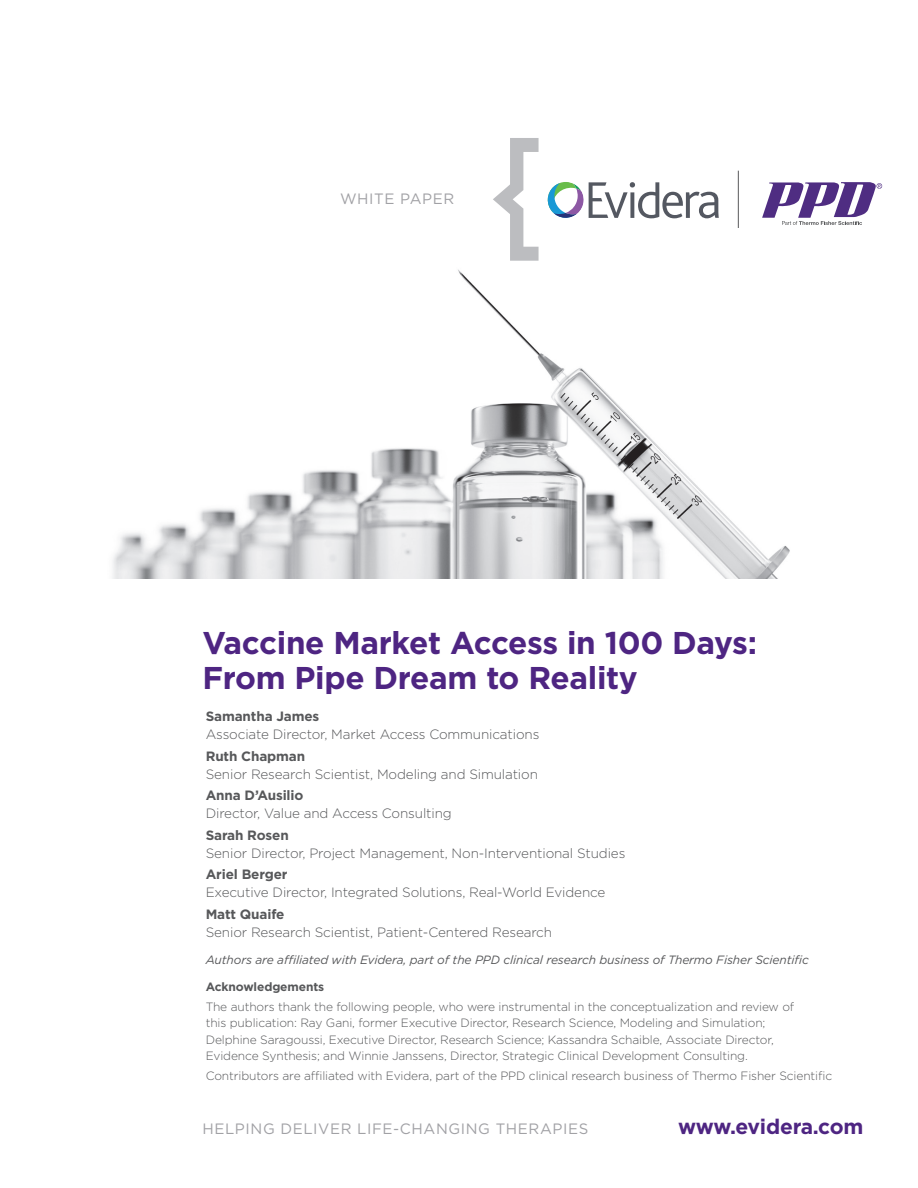
<style>
.page{position:relative;width:918px;height:1188px;background:#fff}
.page>*{position:absolute;margin:0;border:0;box-sizing:border-box;transform-origin:0 0}
.t1{font:700 31.5px/34.5px "Gotham";letter-spacing:-.01em;color:#4e2582}
.t2{font:700 21px "Gotham";letter-spacing:-.015em;color:#4e2582}
.t3{font:15px "Gotham";letter-spacing:.04em;color:#a1a1a5}
.t4{font:300 13.5px "Gotham";letter-spacing:-.01em;color:#57585a}
.t5{font:700 13.5px "Gotham";letter-spacing:-.01em;color:#57585a}
.t6{font:300 12px/16.5px "Gotham";letter-spacing:-.01em;color:#57585a}
.t7{font:italic 12px "Gotham";letter-spacing:-.01em;color:#57585a}
.t8{font:700 12px "Gotham";letter-spacing:-.01em;color:#57585a}
</style>
<div class="page">
<img style="left:112px;top:269px;width:678px;height:310px">
<svg style="left:493px;top:138px;width:46px;height:123px"></svg>
<svg style="left:547px;top:182px;width:172px;height:36px"></svg>
<hr style="left:738px;top:171px;width:1px;height:57px;background:#58595b">
<svg style="left:762px;top:182px;width:120px;height:43px"></svg>
<p class="t3" style="left:340px;top:189px;width:116px">WHITE PAPER</p>
<h1 class="t1" style="left:203px;top:626px;width:556px">Vaccine Market Access in 100 Days:<br>From Pipe Dream to Reality</h1>
<p class="t5" style="left:206px;top:708px;width:115px">Samantha James</p>
<p class="t4" style="left:206px;top:726px;width:335px">Associate Director, Market Access Communications</p>
<p class="t5" style="left:206px;top:747px;width:101px">Ruth Chapman</p>
<p class="t4" style="left:206px;top:766px;width:334px">Senior Research Scientist, Modeling and Simulation</p>
<p class="t5" style="left:206px;top:787px;width:99px">Anna D’Ausilio</p>
<p class="t4" style="left:206px;top:805px;width:248px">Director, Value and Access Consulting</p>
<p class="t5" style="left:206px;top:826px;width:85px">Sarah Rosen</p>
<p class="t4" style="left:206px;top:845px;width:421px">Senior Director, Project Management, Non-Interventional Studies</p>
<p class="t5" style="left:206px;top:866px;width:83px">Ariel Berger</p>
<p class="t4" style="left:206px;top:884px;width:401px">Executive Director, Integrated Solutions, Real-World Evidence</p>
<p class="t5" style="left:206px;top:905px;width:80px">Matt Quaife</p>
<p class="t4" style="left:206px;top:924px;width:348px">Senior Research Scientist, Patient-Centered Research</p>
<p class="t7" style="left:206px;top:953px;width:605px">Authors are affiliated with Evidera, part of the PPD clinical research business of Thermo Fisher Scientific</p>
<p class="t8" style="left:206px;top:978px;width:120px">Acknowledgements</p>
<p class="t6" style="left:206px;top:998px;width:590px">The authors thank the following people, who were instrumental in the conceptualization and review of this publication: Ray Gani, former Executive Director, Research Science, Modeling and Simulation; Delphine Saragoussi, Executive Director, Research Science; Kassandra Schaible, Associate Director, Evidence Synthesis; and Winnie Janssens, Director, Strategic Clinical Development Consulting.</p>
<p class="t6" style="left:206px;top:1067px;width:628px">Contributors are affiliated with Evidera, part of the PPD clinical research business of Thermo Fisher Scientific</p>
<p class="t3" style="left:203px;top:1119px;width:387px">HELPING DELIVER LIFE-CHANGING THERAPIES</p>
<h2 class="t2" style="left:678px;top:1113px;width:187px">www.evidera.com</h2>
</div>
